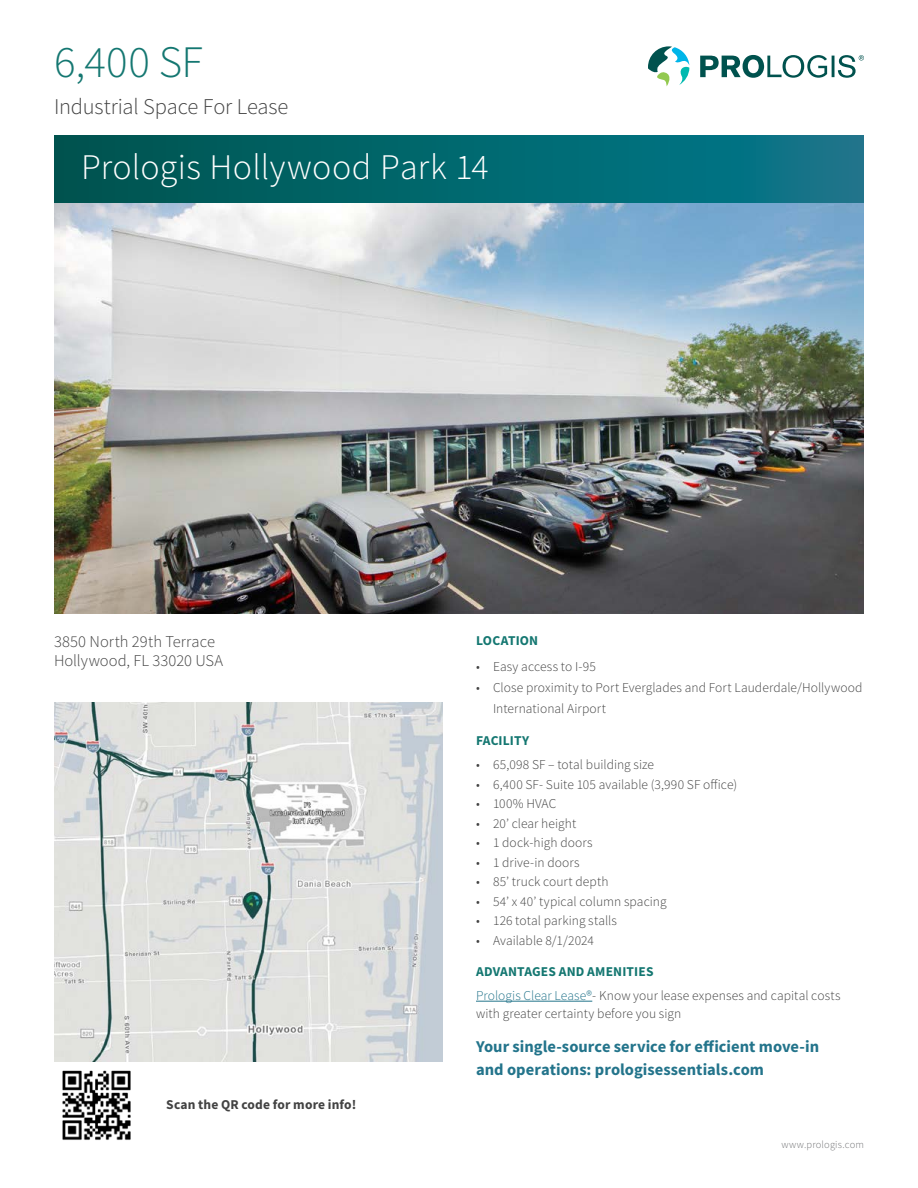
<style>
.page{position:relative;width:918px;height:1188px;background:#fff}
.page>*{position:absolute;margin:0;border:0;box-sizing:border-box;transform-origin:0 0}
.t1{font:300 45px "Source Sans Pro";color:#147771}
.t2{font:300 36px "Source Sans Pro";letter-spacing:.005em;color:#fff}
.t3{font:300 22.5px "Source Sans Pro";letter-spacing:-.01em;color:#424242}
.t4{font:700 16.5px/22.5px "Source Sans Pro";color:#23748b}
.t5{font:300 16.5px/19.5px "Source Sans Pro";letter-spacing:.005em;color:#424242}
.t6{font:300 13.5px/21px "Source Sans Pro";letter-spacing:.005em;color:#424242}
.t7{font:700 13.5px "Source Sans Pro";letter-spacing:.01em;color:#424242}
.t8{font:700 13.5px "Source Sans Pro";letter-spacing:.01em;color:#147771}
.t9{font:300 10.5px "Source Sans Pro";letter-spacing:.015em;color:#747577}
.s1{font-weight:700;color:#147771}
.s2{color:#23748b}
</style>
<div class="page">
<svg style="left:54px;top:135px;width:810px;height:67px;background:#03666e"></svg>
<svg style="left:648px;top:46px;width:41px;height:40px"></svg>
<svg style="left:700px;top:55px;width:164px;height:23px"></svg>
<img style="left:54px;top:203px;width:810px;height:410px">
<hr style="left:476px;top:1001px;width:116px;height:1px;background:#23748b">
<img style="left:62px;top:1070px;width:69px;height:70px">
<img style="left:54px;top:702px;width:388px;height:359px">
<h1 class="t1" style="left:54px;top:34px;width:151px">6,400 SF</h1>
<h3 class="t3" style="left:54px;top:93px;width:236px">Industrial Space For Lease</h3>
<h2 class="t2" style="left:81px;top:145px;width:409px">Prologis Hollywood Park 14</h2>
<p class="t5" style="left:54px;top:632px;width:171px">3850 North 29th Terrace<br>Hollywood, FL 33020 USA</p>
<p class="t7" style="left:166px;top:1096px;width:191px">Scan the QR code for more info!</p>
<p class="t8" style="left:476px;top:631px;width:64px">LOCATION</p>
<p class="t6" style="left:476px;top:656px;width:121px">• Easy access to I-95</p>
<p class="t6" style="left:493px;top:677px;width:371px;text-indent:-17px">• Close proximity to Port Everglades and Fort Lauderdale/Hollywood<br>International Airport</p>
<p class="t8" style="left:476px;top:731px;width:55px">FACILITY</p>
<p class="t6" style="left:476px;top:754px;width:180px">• 65,098 SF – total building size</p>
<p class="t6" style="left:476px;top:774px;width:263px">• 6,400 SF- Suite 105 available (3,990 SF office)</p>
<p class="t6" style="left:476px;top:793px;width:82px">• 100% HVAC</p>
<p class="t6" style="left:476px;top:813px;width:102px">• 20’ clear height</p>
<p class="t6" style="left:476px;top:832px;width:118px">• 1 dock-high doors</p>
<p class="t6" style="left:476px;top:852px;width:105px">• 1 drive-in doors</p>
<p class="t6" style="left:476px;top:871px;width:134px">• 85’ truck court depth</p>
<p class="t6" style="left:476px;top:891px;width:192px">• 54’ x 40’ typical column spacing</p>
<p class="t6" style="left:476px;top:910px;width:143px">• 126 total parking stalls</p>
<p class="t6" style="left:476px;top:930px;width:119px">• Available 8/1/2024</p>
<p class="t6" style="left:476px;top:960px;width:366px;line-height:23.4px"><span class="s1">ADVANTAGES AND AMENITIES<br></span><span class="s2">Prologis Clear Lease®</span>- Know your lease expenses and capital costs</p>
<p class="t6" style="left:476px;top:1003px;width:207px">with greater certainty before you sign</p>
<p class="t4" style="left:476px;top:1036px;width:345px">Your single-source service for efficient move-in and operations: prologisessentials.com</p>
<p class="t9" style="left:782px;top:1138px;width:84px">www.prologis.com</p>
</div>
